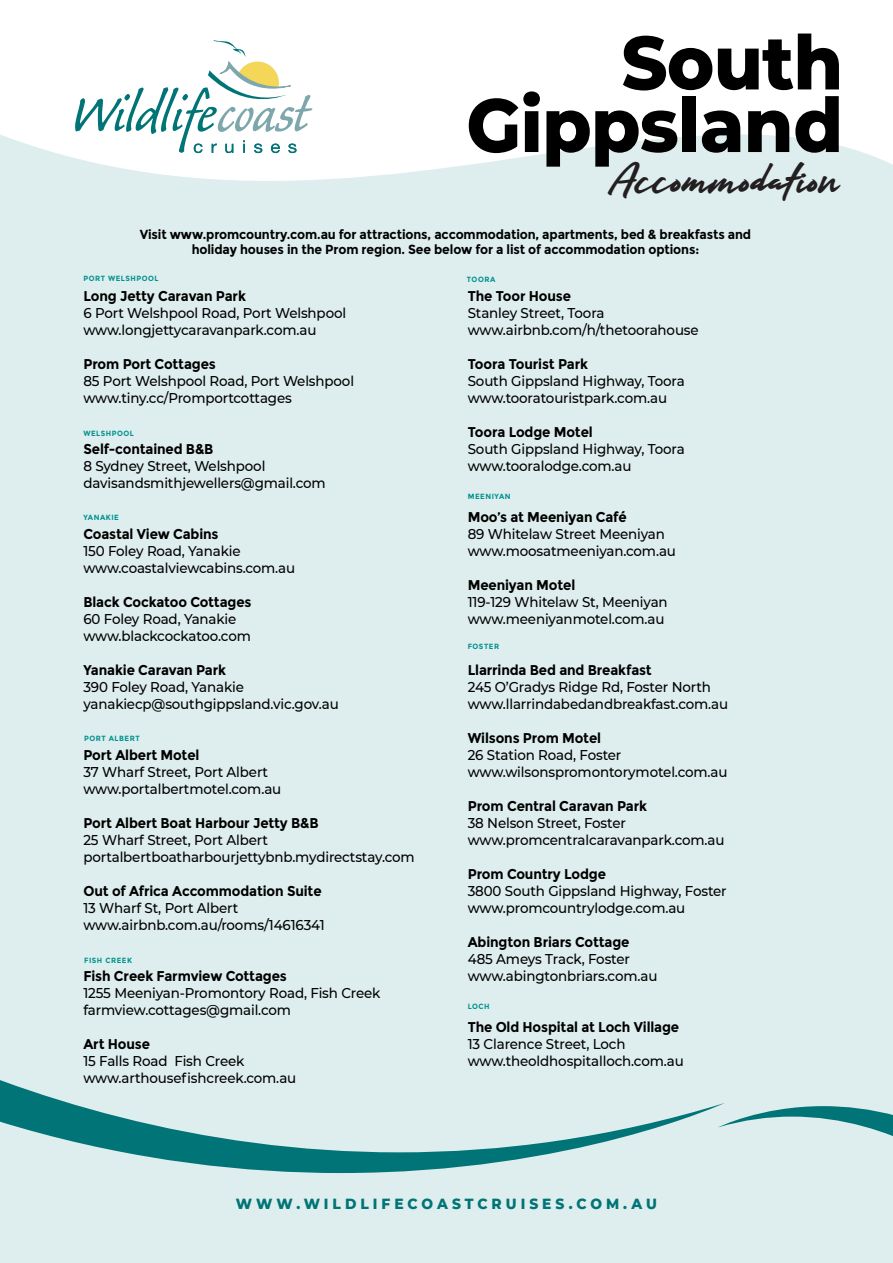
<style>
.page{position:relative;width:893px;height:1263px;background:#fff}
.page>*{position:absolute;margin:0;border:0;box-sizing:border-box;transform-origin:0 0}
.t1{font:800 75.3px/62.6px "Montserrat";letter-spacing:-.01em;color:#000;text-align:right;scale:.95 1}
.t2{font:43.5px "Arkipelago";color:#231f20}
.t3{font:800 15px "Montserrat";letter-spacing:.29em;color:#007476;scale:.92 1}
.t4{font:500 14.1px/17px "Montserrat";letter-spacing:-.01em;color:#000;scale:.95 1}
.t5{font:700 14.1px "Montserrat";letter-spacing:-.01em;color:#000;scale:.95 1}
.t6{font:700 13.05px/15.8px "Montserrat";letter-spacing:-.01em;color:#000;text-align:center;scale:.95 1}
.t7{font:700 7.5px "Montserrat";letter-spacing:.075em;color:#009290;scale:.95 1}
.s1{font-weight:700}
</style>
<div class="page">
<div style="left:0;top:108px;width:893px;height:1155px;background:#deeded"></div>
<svg style="left:718px;top:1106px;width:175px;height:79px;background:#bfdcdc"></svg>
<svg style="left:0;top:896px;width:725px;height:277px;background:#cce3e3"></svg>
<svg style="left:75px;top:40px;width:237px;height:113px"></svg>
<p class="t1" style="left:466px;top:27px;width:398px">South<br>Gippsland</p>
<p class="t2" style="left:610px;top:152px;width:231px">Accommodation</p>
<p class="t6" style="left:140px;top:226px;width:645px">Visit www.promcountry.com.au for attractions, accommodation, apartments, bed &amp; breakfasts and holiday houses in the Prom region. See below for a list of accommodation options:</p>
<p class="t7" style="left:83px;top:274px;width:81px">PORT WELSHPOOL</p>
<p class="t7" style="left:467px;top:275px;width:31px">TOORA</p>
<p class="t5" style="left:83px;top:288px;width:173px">Long Jetty Caravan Park</p>
<p class="t4" style="left:83px;top:304px;width:278px">6 Port Welshpool Road, Port Welshpool</p>
<p class="t4" style="left:83px;top:321px;width:247px">www.longjettycaravanpark.com.au</p>
<p class="t5" style="left:83px;top:356px;width:141px">Prom Port Cottages</p>
<p class="t4" style="left:83px;top:372px;width:286px">85 Port Welshpool Road, Port Welshpool</p>
<p class="t4" style="left:83px;top:389px;width:221px">www.tiny.cc/Promportcottages</p>
<p class="t5" style="left:83px;top:441px;width:138px">Self-contained B&amp;B</p>
<p class="t4" style="left:83px;top:457px;width:193px">8 Sydney Street, Welshpool</p>
<p class="t4" style="left:83px;top:474px;width:257px">davisandsmithjewellers@gmail.com</p>
<p class="t5" style="left:83px;top:526px;width:144px">Coastal View Cabins</p>
<p class="t4" style="left:83px;top:542px;width:167px">150 Foley Road, Yanakie</p>
<p class="t4" style="left:83px;top:559px;width:225px">www.coastalviewcabins.com.au</p>
<p class="t5" style="left:83px;top:594px;width:178px">Black Cockatoo Cottages</p>
<p class="t4" style="left:83px;top:610px;width:162px">60 Foley Road, Yanakie</p>
<p class="t4" style="left:83px;top:627px;width:178px">www.blackcockatoo.com</p>
<p class="t5" style="left:83px;top:662px;width:152px">Yanakie Caravan Park</p>
<p class="t4" style="left:83px;top:678px;width:170px">390 Foley Road, Yanakie</p>
<p class="t4" style="left:83px;top:695px;width:270px">yanakiecp@southgippsland.vic.gov.au</p>
<p class="t5" style="left:83px;top:747px;width:124px">Port Albert Motel</p>
<p class="t4" style="left:83px;top:763px;width:196px">37 Wharf Street, Port Albert</p>
<p class="t4" style="left:83px;top:780px;width:210px">www.portalbertmotel.com.au</p>
<p class="t5" style="left:83px;top:815px;width:249px">Port Albert Boat Harbour Jetty B&amp;B</p>
<p class="t4" style="left:83px;top:831px;width:196px">25 Wharf Street, Port Albert</p>
<p class="t4" style="left:83px;top:848px;width:350px">portalbertboatharbourjettybnb.mydirectstay.com</p>
<p class="t5" style="left:83px;top:883px;width:252px">Out of Africa Accommodation Suite</p>
<p class="t4" style="left:83px;top:899px;width:165px">13 Wharf St, Port Albert</p>
<p class="t4" style="left:83px;top:916px;width:256px">www.airbnb.com.au/rooms/14616341</p>
<p class="t5" style="left:83px;top:968px;width:216px">Fish Creek Farmview Cottages</p>
<p class="t4" style="left:83px;top:984px;width:314px">1255 Meeniyan-Promontory Road, Fish Creek</p>
<p class="t4" style="left:83px;top:1001px;width:220px">farmview.cottages@gmail.com</p>
<p class="t5" style="left:83px;top:1036px;width:72px">Art House</p>
<p class="t4" style="left:83px;top:1052px;width:171px">15 Falls Road Fish Creek</p>
<p class="t4" style="left:83px;top:1069px;width:226px">www.arthousefishcreek.com.au</p>
<p class="t7" style="left:83px;top:428px;width:55px">WELSHPOOL</p>
<p class="t7" style="left:83px;top:512px;width:39px">YANAKIE</p>
<p class="t7" style="left:84px;top:733px;width:60px">PORT ALBERT</p>
<p class="t7" style="left:84px;top:956px;width:52px">FISH CREEK</p>
<p class="t4" style="left:468px;top:287px;width:245px"><span class="s1">The Toor House<br></span>Stanley Street, Toora www.airbnb.com/h/thetoorahouse</p>
<p class="t5" style="left:468px;top:356px;width:128px">Toora Tourist Park---</p>
<p class="t4" style="left:468px;top:372px;width:230px">South Gippsland Highway, Toora</p>
<p class="t4" style="left:468px;top:389px;width:211px">www.tooratouristpark.com.au</p>
<p class="t5" style="left:468px;top:424px;width:133px">Toora Lodge Motel</p>
<p class="t4" style="left:468px;top:440px;width:230px">South Gippsland Highway, Toora</p>
<p class="t4" style="left:468px;top:457px;width:174px">www.tooralodge.com.au</p>
<p class="t5" style="left:468px;top:509px;width:169px">Moo’s at Meeniyan Café</p>
<p class="t4" style="left:468px;top:525px;width:209px">89 Whitelaw Street Meeniyan</p>
<p class="t4" style="left:468px;top:542px;width:221px">www.moosatmeeniyan.com.au</p>
<p class="t5" style="left:468px;top:577px;width:115px">Meeniyan Motel</p>
<p class="t4" style="left:468px;top:593px;width:212px">119-129 Whitelaw St, Meeniyan</p>
<p class="t4" style="left:468px;top:610px;width:209px">www.meeniyanmotel.com.au</p>
<p class="t5" style="left:468px;top:662px;width:195px">Llarrinda Bed and Breakfast</p>
<p class="t4" style="left:468px;top:678px;width:257px">245 O’Gradys Ridge Rd, Foster North</p>
<p class="t4" style="left:468px;top:695px;width:276px">www.llarrindabedandbreakfast.com.au</p>
<p class="t5" style="left:468px;top:730px;width:142px">Wilsons Prom Motel</p>
<p class="t4" style="left:468px;top:746px;width:163px">26 Station Road, Foster</p>
<p class="t4" style="left:468px;top:763px;width:275px">www.wilsonspromontorymotel.com.au</p>
<p class="t5" style="left:468px;top:798px;width:190px">Prom Central Caravan Park</p>
<p class="t4" style="left:468px;top:814px;width:168px">38 Nelson Street, Foster</p>
<p class="t4" style="left:468px;top:831px;width:272px">www.promcentralcaravanpark.com.au</p>
<p class="t5" style="left:468px;top:866px;width:147px">Prom Country Lodge</p>
<p class="t4" style="left:468px;top:882px;width:274px">3800 South Gippsland Highway, Foster</p>
<p class="t4" style="left:468px;top:899px;width:231px">www.promcountrylodge.com.au</p>
<p class="t5" style="left:468px;top:934px;width:172px">Abington Briars Cottage</p>
<p class="t4" style="left:468px;top:950px;width:172px">485 Ameys Track, Foster</p>
<p class="t4" style="left:468px;top:967px;width:201px">www.abingtonbriars.com.au</p>
<p class="t5" style="left:468px;top:1019px;width:224px">The Old Hospital at Loch Village</p>
<p class="t4" style="left:468px;top:1035px;width:168px">13 Clarence Street, Loch</p>
<p class="t4" style="left:468px;top:1052px;width:229px">www.theoldhospitalloch.com.au</p>
<p class="t7" style="left:468px;top:492px;width:47px">MEENIYAN</p>
<p class="t7" style="left:468px;top:642px;width:35px">FOSTER</p>
<p class="t7" style="left:468px;top:1002px;width:25px">LOCH</p>
<p class="t3" style="left:236px;top:1193px;width:459px">WWW.WILDLIFECOASTCRUISES.COM.AU</p>
</div>
